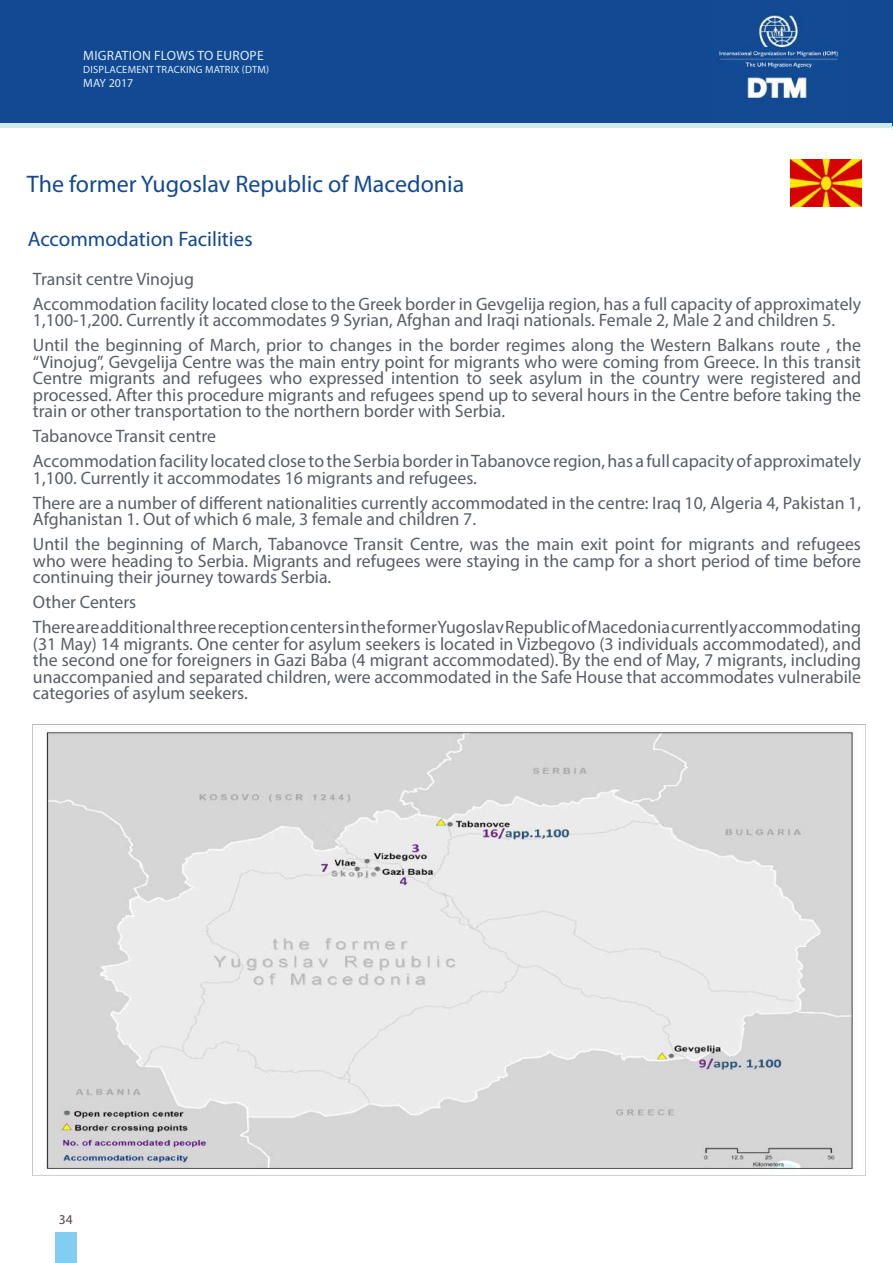
<style>
.page{position:relative;width:893px;height:1263px;background:#fff}
.page>*{position:absolute;margin:0;border:0;box-sizing:border-box;transform-origin:0 0}
.t1{font:24px "Myriad Pro";color:#124992}
.t2{font:21px "Myriad Pro";color:#124992}
.t3{font:18px/16.5px "Myriad Pro";color:#585e67}
.t4{font:13.5px "Myriad Pro";letter-spacing:.02em;color:#dfeef9}
.t5{font:13.5px "Myriad Pro";color:#524a47}
.t6{font:12px "Myriad Pro";color:#dfeef9}
.t7{font:10.5px "Myriad Pro";letter-spacing:.02em;color:#dfeef9}
</style>
<div class="page">
<hr style="left:892px;top:54px;width:1px;height:75px;background:#ceebec">
<div style="left:55px;top:1232px;width:22px;height:31px;background:#83cdf2"></div>
<svg style="left:0;top:122px;width:892px;height:6px;background:#aed0dd"></svg>
<div style="left:0;top:0;width:893px;height:122px;background:#124992"></div>
<img style="left:718px;top:11px;width:121px;height:93px">
<img style="left:791px;top:159px;width:70px;height:47px">
<img style="left:33px;top:724px;width:832px;height:445px">
<p class="t7" style="left:83px;top:44px;width:225px">DISPLACEMENT TRACKING &amp; MONITORING (DTM)</p>
<p class="t4" style="left:83px;top:47px;width:182px">MIGRATION FLOWS TO EUROPE</p>
<p class="t7" style="left:83px;top:63px;width:187px">DISPLACEMENT TRACKING MATRIX (DTM)</p>
<p class="t6" style="left:83px;top:75px;width:52px">MAY 2017</p>
<h1 class="t1" style="left:27px;top:169px;width:439px">The former Yugoslav Republic of Macedonia</h1>
<p class="t2" style="left:28px;top:226px;width:226px">Accommodation Facilities</p>
<p class="t3" style="left:33px;top:266px;width:830px;line-height:25px">Transit centre Vinojug<br>Accommodation facility located close to the Greek border in Gevgelija region, has a full capacity of approximately</p>
<p class="t3" style="left:33px;top:307px;width:829px;line-height:25px">1,100-1,200. Currently it accommodates 9 Syrian, Afghan and Iraqi nationals. Female 2, Male 2 and children 5.<br>Until the beginning of March, prior to changes in the border regimes along the Western Balkans route , the</p>
<p class="t3" style="left:33px;top:353px;width:830px;text-align:justify">“Vinojug”, Gevgelija Centre was the main entry point for migrants who were coming from Greece. In this transit Centre migrants and refugees who expressed intention to seek asylum in the country were registered and processed. After this procedure migrants and refugees spend up to several hours in the Centre before taking the train or other transportation to the northern border with Serbia.</p>
<p class="t3" style="left:33px;top:423px;width:830px;line-height:25px">Tabanovce Transit centre<br>Accommodation facility located close to the Serbia border in Tabanovce region, has a full capacity of approximately</p>
<p class="t3" style="left:33px;top:465px;width:830px;line-height:25px">1,100. Currently it accommodates 16 migrants and refugees.<br>There are a number of different nationalities currently accommodated in the centre: Iraq 10, Algeria 4, Pakistan 1,</p>
<p class="t3" style="left:33px;top:506px;width:829px;line-height:25px">Afghanistan 1. Out of which 6 male, 3 female and children 7.<br>Until the beginning of March, Tabanovce Transit Centre, was the main exit point for migrants and refugees</p>
<p class="t3" style="left:33px;top:552px;width:830px">who were heading to Serbia. Migrants and refugees were staying in the camp for a short period of time before continuing their journey towards Serbia.</p>
<p class="t3" style="left:33px;top:589px;width:830px;line-height:25px">Other Centers<br>There are additional three reception centers in the former Yugoslav Republic of Macedonia currently accommodating</p>
<p class="t3" style="left:33px;top:635px;width:830px;text-align:justify">(31 May) 14 migrants. One center for asylum seekers is located in Vizbegovo (3 individuals accommodated), and the second one for foreigners in Gazi Baba (4 migrant accommodated). By the end of May, 7 migrants, including unaccompanied and separated children, were accommodated in the Safe House that accommodates vulnerabile categories of asylum seekers.</p>
<p class="t5" style="left:59px;top:1211px;width:15px">34</p>
</div>
